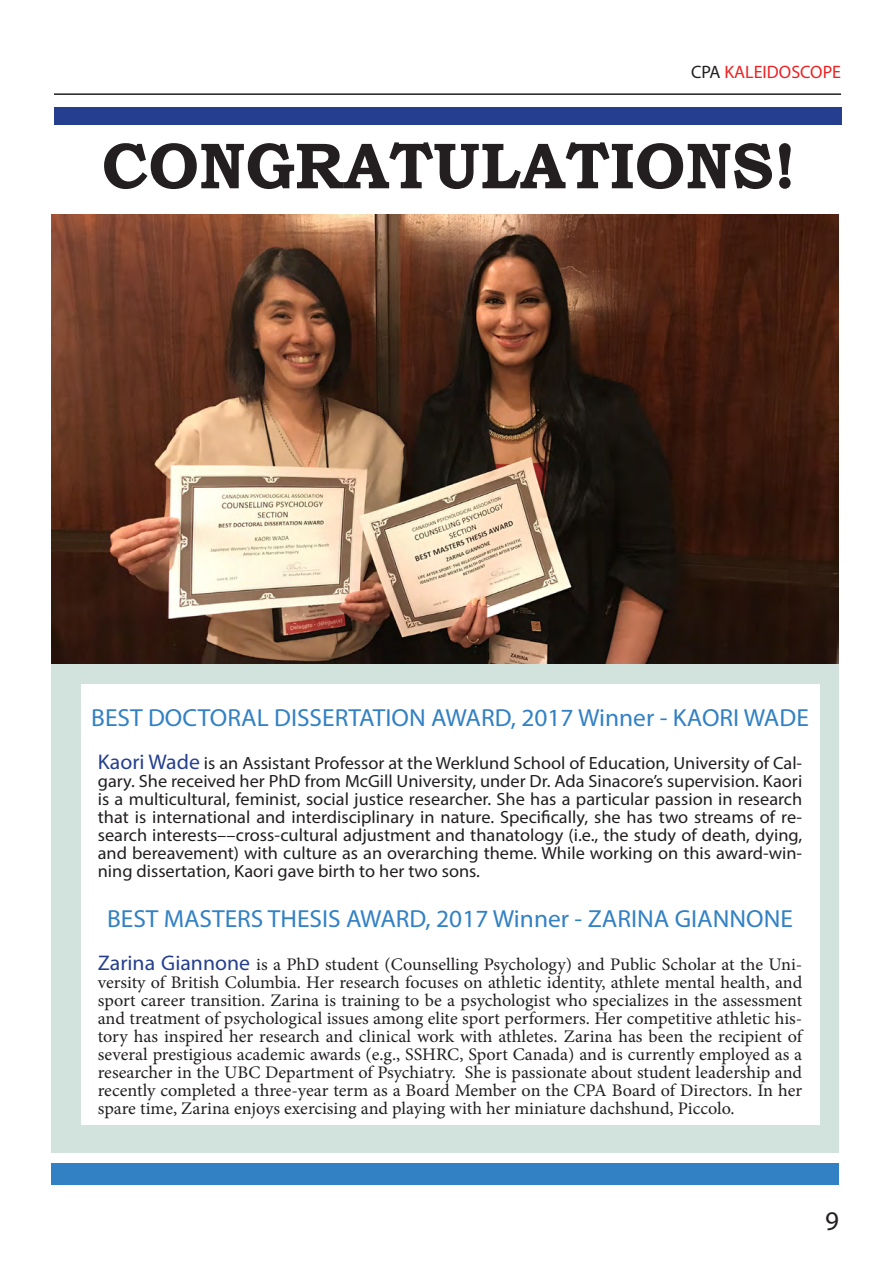
<style>
.page{position:relative;width:893px;height:1263px;background:#fff}
.page>*{position:absolute;margin:0;border:0;box-sizing:border-box;transform-origin:0 0}
.t1{font:700 65.1px "Bookman Old Style";color:#231f20}
.t2{font:27px "Myriad Pro";color:#231f20}
.t3{font:24.75px "Myriad Pro";color:#3281c4}
.t4{font:18px "Myriad Pro";color:#ee2123}
.t5{font:17.7px/18px "Minion Pro";color:#231f20;text-align:justify}
.t6{font:17.7px/18px "Myriad Pro";color:#231f20;text-align:justify}
.s1{color:#231f20}
.s2{font-size:21.3px;color:#253f8e}
.s3{font-family:"Myriad Pro";font-size:21.3px;color:#253f8e}
</style>
<div class="page">
<hr style="left:54px;top:93px;width:787px;height:2px;background:#231f20">
<div style="left:52px;top:655px;width:787px;height:497px;background:#d1e3dc"></div>
<div style="left:52px;top:1164px;width:787px;height:21px;background:#3281c4"></div>
<div style="left:54px;top:107px;width:787px;height:18px;background:#253f8e"></div>
<img style="left:52px;top:215px;width:787px;height:448px">
<div style="left:81px;top:685px;width:738px;height:440px;background:#fff"></div>
<p class="t4" style="left:691px;top:61px;width:152px"><span class="s1">CPA</span> KALEIDOSCOPE</p>
<p class="t1" style="left:102px;top:119px;width:696px">CONGRATULATIONS!</p>
<p class="t3" style="left:91px;top:702px;width:719px">BEST DOCTORAL DISSERTATION AWARD, 2017 Winner - KAORI WADE</p>
<p class="t6" style="left:98px;top:754px;width:706px"><span class="s2">Kaori Wade</span> is an Assistant Professor at the Werklund School of Education, University of Cal&shy;gary. She received her PhD from McGill University, under Dr. Ada Sinacore’s supervision. Kaori is a multicultural, feminist, social justice researcher. She has a particular passion in research that is international and interdisciplinary in nature. Specifically, she has two streams of re&shy;search interests––cross-cultural adjustment and thanatology (i.e., the study of death, dying, and bereavement) with culture as an overarching theme. While working on this award-win&shy;ning dissertation, Kaori gave birth to her two sons.</p>
<p class="t3" style="left:107px;top:904px;width:687px">BEST MASTERS THESIS AWARD, 2017 Winner - ZARINA GIANNONE</p>
<p class="t5" style="left:98px;top:956px;width:706px"><span class="s3">Zarina Giannone</span> is a PhD student (Counselling Psychology) and Public Scholar at the Uni&shy;versity of British Columbia. Her research focuses on athletic identity, athlete mental health, and sport career transition. Zarina is training to be a psychologist who specializes in the assessment and treatment of psychological issues among elite sport performers. Her competitive athletic his&shy;tory has inspired her research and clinical work with athletes. Zarina has been the recipient of several prestigious academic awards (e.g., SSHRC, Sport Canada) and is currently employed as a researcher in the UBC Department of Psychiatry. She is passionate about student leadership and recently completed a three-year term as a Board Member on the CPA Board of Directors. In her spare time, Zarina enjoys exercising and playing with her miniature dachshund, Piccolo.</p>
<p class="t2" style="left:825px;top:1204px;width:15px">9</p>
</div>
